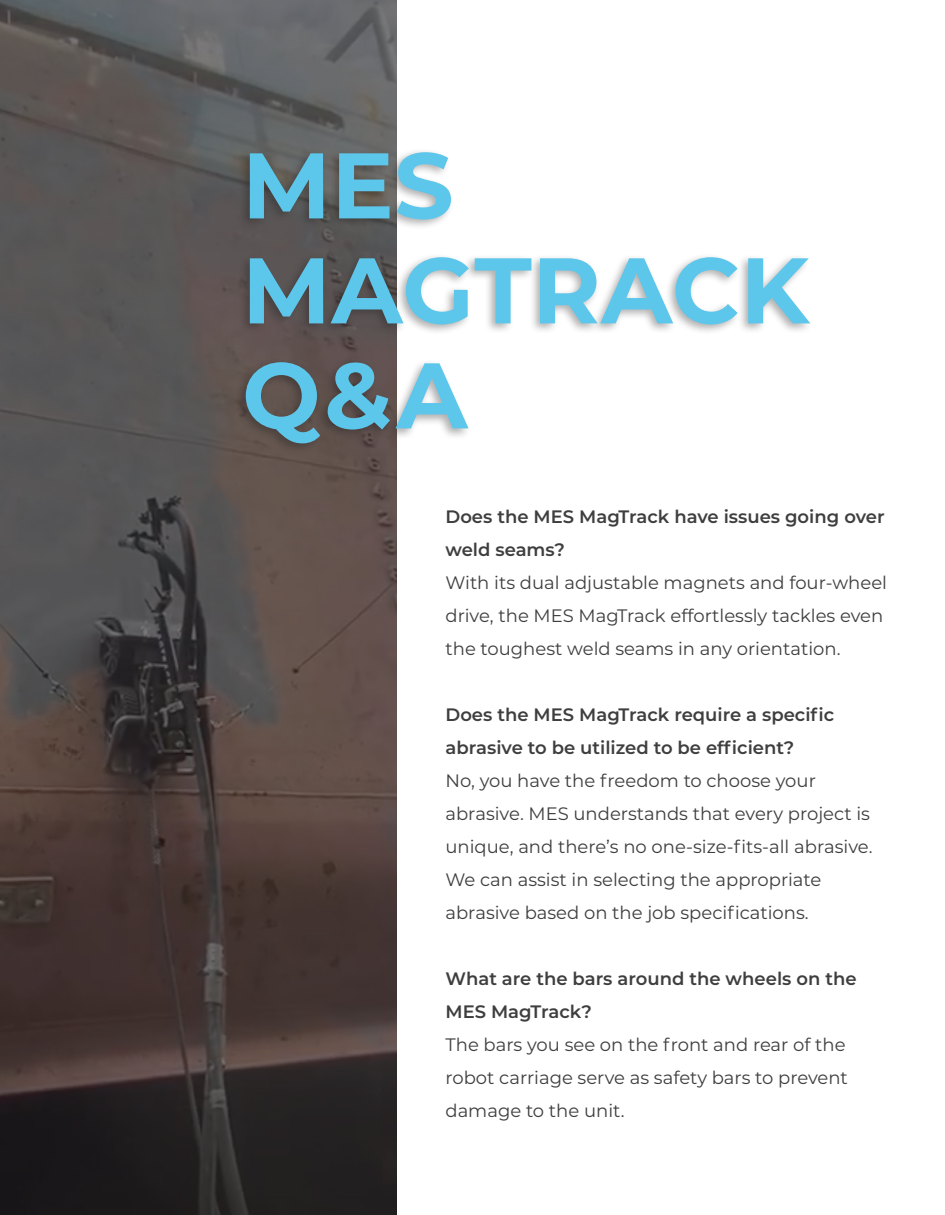
<style>
.page{position:relative;width:945px;height:1215px;background:#fff}
.page>*{position:absolute;margin:0;border:0;box-sizing:border-box;transform-origin:0 0}
.t1{font:700 93px/105px "Montserrat";letter-spacing:.005em;color:#5dc6eb}
.t2{font:18px/33px "Montserrat";color:#3e3e3f}
.t3{font:600 18px/33px "Montserrat";color:#3e3e3f}
</style>
<div class="page">
<svg style="left:0;top:0;width:397px;height:1215px;background:#4d4544"></svg>
<div style="left:235px;top:148px;width:578px;height:307px;background:#231f20;opacity:.35"></div>
<p class="t1" style="left:242px;top:128px;width:213px">MES</p>
<p class="t1" style="left:242px;top:233px;width:569px">MAGTRACK<br>Q&amp;A</p>
<p class="t3" style="left:446px;top:499px;width:441px">Does the MES MagTrack have issues going over weld seams?</p>
<p class="t2" style="left:446px;top:565px;width:443px">With its dual adjustable magnets and four-wheel drive, the MES MagTrack effortlessly tackles even the toughest weld seams in any orientation.</p>
<p class="t3" style="left:446px;top:697px;width:390px">Does the MES MagTrack require a specific abrasive to be utilized to be efficient?</p>
<p class="t2" style="left:446px;top:763px;width:429px">No, you have the freedom to choose your abrasive. MES understands that every project is unique, and there’s no one-size-fits-all abrasive.<br>We can assist in selecting the appropriate abrasive based on the job specifications.</p>
<p class="t3" style="left:446px;top:961px;width:413px">What are the bars around the wheels on the<br>MES MagTrack?</p>
<p class="t2" style="left:446px;top:1027px;width:404px">The bars you see on the front and rear of the robot carriage serve as safety bars to prevent damage to the unit.</p>
</div>
